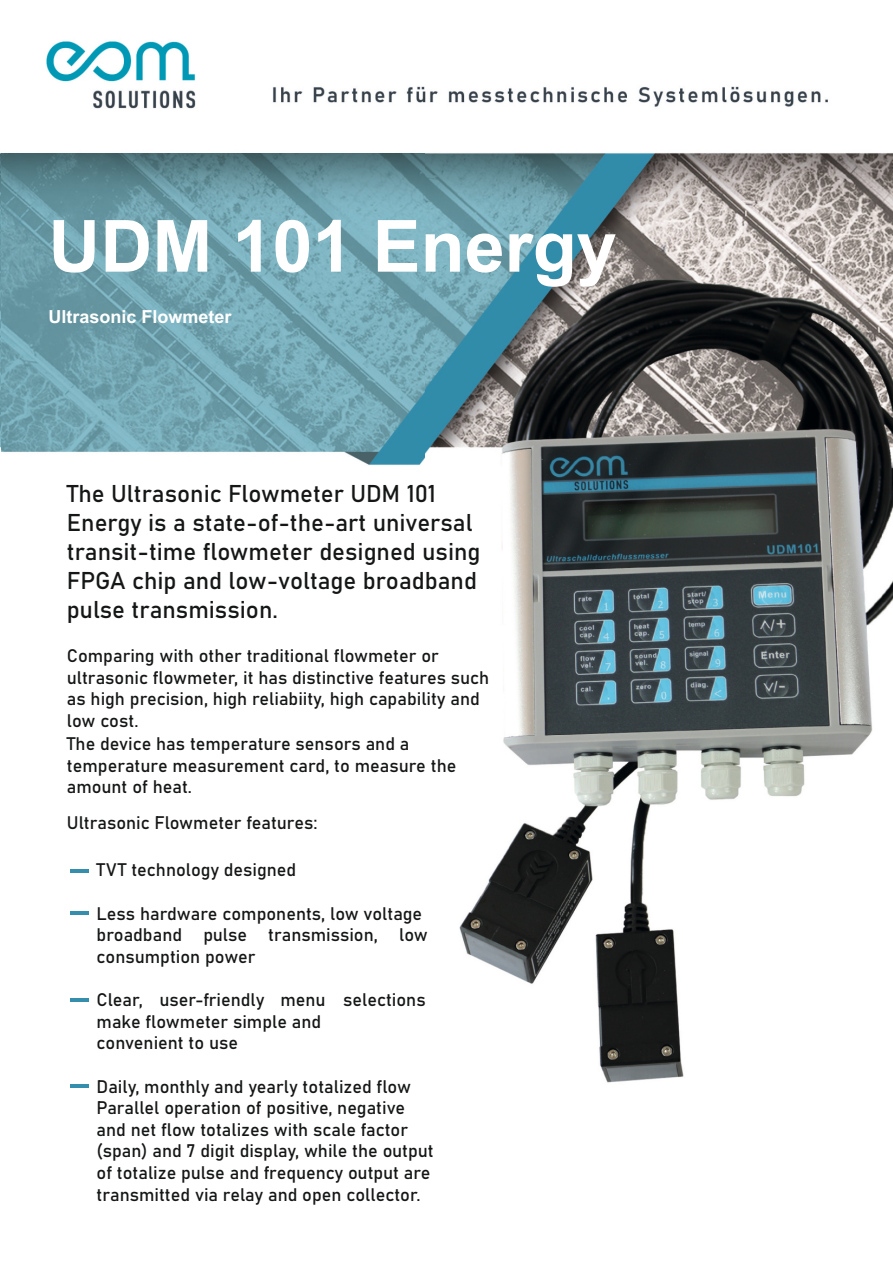
<style>
.page{position:relative;width:893px;height:1262px;background:#fff}
.page>*{position:absolute;margin:0;border:0;box-sizing:border-box;transform-origin:0 0}
.t1{font:700 72px "Arial";color:#fff}
.t2{font:24px/28.8px "Bahnschrift";color:#151616}
.t3{font:18px/21.6px "Bahnschrift";color:#151616}
.t4{font:700 18px "Arial";color:#fff}
</style>
<div class="page">
<img style="left:1px;top:41px;width:892px;height:1047px">
<hr style="left:70px;top:869px;width:19px;height:4px;background:#348eac">
<hr style="left:70px;top:911px;width:19px;height:4px;background:#348eac">
<svg style="left:70px;top:997px;width:19px;height:4px"></svg>
<svg style="left:70px;top:1083px;width:19px;height:4px"></svg>
<img style="left:2px;top:154px;width:422px;height:316px">
<h1 class="t1" style="left:48px;top:219px;width:570px">UDM 101 Energy</h1>
<p class="t4" style="left:48px;top:310px;width:185px">Ultrasonic Flowmeter</p>
<h2 class="t2" style="left:67px;top:481px;width:415px">The Ultrasonic Flowmeter UDM 101<br>Energy is a state-of-the-art universal transit-time flowmeter designed using FPGA chip and low-voltage broadband pulse transmission.</h2>
<p class="t3" style="left:67px;top:646px;width:424px">Comparing with other traditional flowmeter or ultrasonic flowmeter, it has distinctive features such as high precision, high reliabiity, high capability and low cost.</p>
<p class="t3" style="left:67px;top:734px;width:391px">The device has temperature sensors and a temperature measurement card, to measure the amount of heat.</p>
<p class="t3" style="left:67px;top:812px;width:252px">Ultrasonic Flowmeter features:</p>
<p class="t3" style="left:97px;top:860px;width:201px">TVT technology designed</p>
<p class="t3" style="left:97px;top:903px;width:333px">Less hardware components, low voltage broadband pulse transmission, low consumption power</p>
<p class="t3" style="left:97px;top:990px;width:330px">Clear, user-friendly menu selections make flowmeter simple and<br>convenient to use</p>
<p class="t3" style="left:97px;top:1076px;width:338px">Daily, monthly and yearly totalized flow Parallel operation of positive, negative and net flow totalizes with scale factor (span) and 7 digit display, while the output of totalize pulse and frequency output are transmitted via relay and open collector.</p>
</div>
